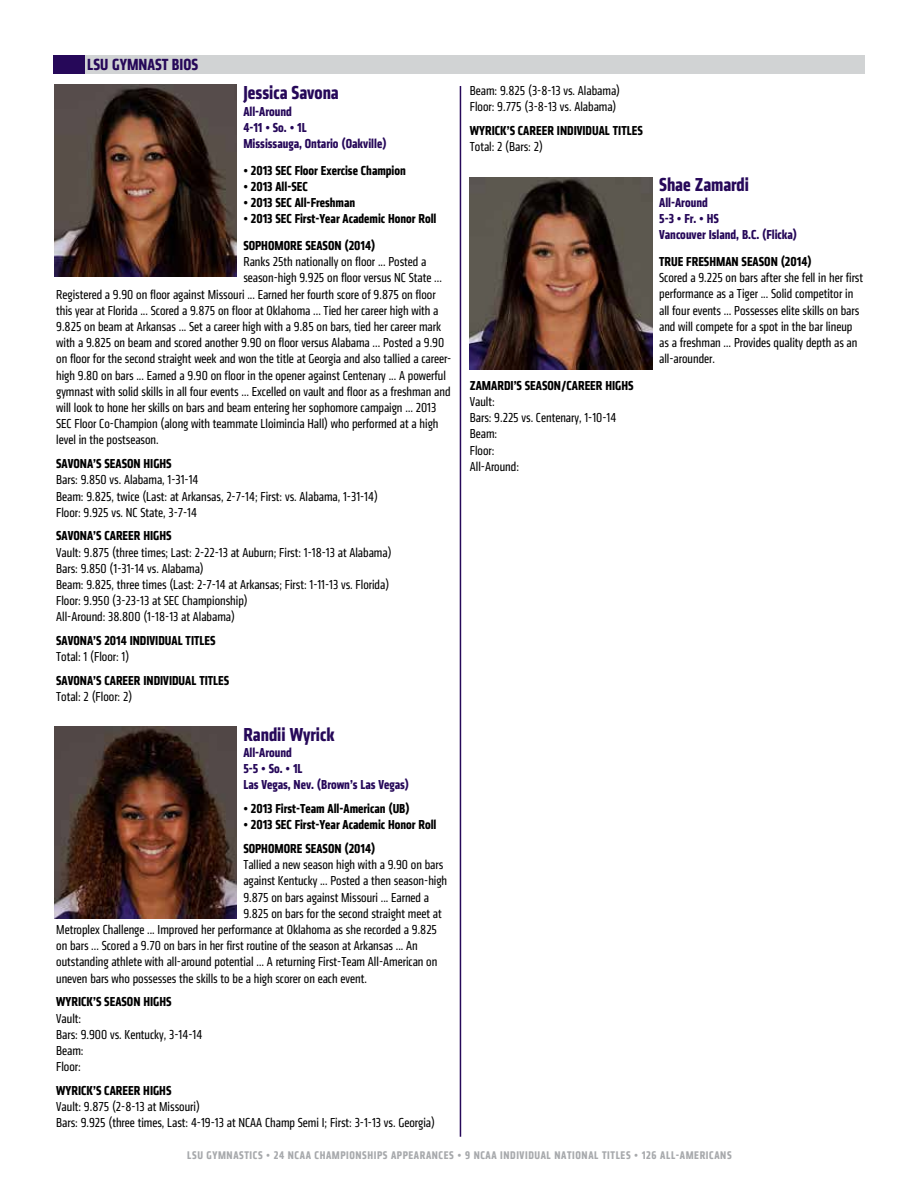
<style>
.page{position:relative;width:918px;height:1188px;background:#fff}
.page>*{position:absolute;margin:0;border:0;box-sizing:border-box;transform-origin:0 0}
.t1{font:700 condensed 19.5px "Klavika CH";color:#260859}
.t2{font:700 condensed 16.8px "Klavika CH";color:#260859}
.t3{font:condensed 13.5px/16.2px "Klavika CH";color:#000}
.t4{font:700 condensed 13.5px/26.7px "Klavika CH";color:#000}
.t5{font:700 condensed 13.5px/16.2px "Klavika CH";color:#260859}
.t6{font:700 condensed 11.55px "Klavika CH";letter-spacing:.05em;color:#a7a9ac}
</style>
<div class="page">
<div style="left:85px;top:55px;width:780px;height:19px;background:#d1d3d4"></div>
<div style="left:53px;top:55px;width:31px;height:19px;background:#260859"></div>
<hr style="left:460px;top:86px;width:1px;height:1051px;background:#260859">
<img style="left:54px;top:727px;width:183px;height:191px">
<img style="left:470px;top:178px;width:182px;height:191px">
<img style="left:54px;top:85px;width:183px;height:191px">
<p class="t2" style="left:87px;top:54px;width:112px">LSU GYMNAST BIOS</p>
<h1 class="t1" style="left:243px;top:80px;width:97px">Jessica Savona</h1>
<p class="t5" style="left:243px;top:103px;width:145px">All-Around<br>4-11 • So. • 1L<br>Mississauga, Ontario (Oakville)</p>
<p class="t4" style="left:243px;top:157px;width:164px">• 2013 SEC Floor Exercise Champion</p>
<p class="t4" style="left:243px;top:173px;width:66px">• 2013 All-SEC</p>
<p class="t4" style="left:243px;top:189px;width:113px">• 2013 SEC All-Freshman</p>
<p class="t4" style="left:243px;top:205px;width:195px">• 2013 SEC First-Year Academic Honor Roll<br>SOPHOMORE SEASON (2014)</p>
<p class="t3" style="left:243px;top:254px;width:185px">Ranks 25th nationally on floor ... Posted a</p>
<p class="t3" style="left:243px;top:270px;width:200px">season-high 9.925 on floor versus NC State ...</p>
<p class="t3" style="left:56px;top:286px;width:381px">Registered a 9.90 on floor against Missouri ... Earned her fourth score of 9.875 on floor</p>
<p class="t3" style="left:56px;top:302px;width:384px">this year at Florida ... Scored a 9.875 on floor at Oklahoma ... Tied her career high with a</p>
<p class="t3" style="left:56px;top:318px;width:386px">9.825 on beam at Arkansas ... Set a career high with a 9.85 on bars, tied her career mark</p>
<p class="t3" style="left:56px;top:335px;width:390px">with a 9.825 on beam and scored another 9.90 on floor versus Alabama ... Posted a 9.90</p>
<p class="t3" style="left:56px;top:351px;width:397px">on floor for the second straight week and won the title at Georgia and also tallied a career-</p>
<p class="t3" style="left:56px;top:367px;width:391px">high 9.80 on bars ... Earned a 9.90 on floor in the opener against Centenary ... A powerful</p>
<p class="t3" style="left:56px;top:383px;width:396px">gymnast with solid skills in all four events … Excelled on vault and floor as a freshman and</p>
<p class="t3" style="left:56px;top:399px;width:382px">will look to hone her skills on bars and beam entering her sophomore campaign … 2013</p>
<p class="t3" style="left:56px;top:416px;width:384px">SEC Floor Co-Champion (along with teammate Lloimincia Hall) who performed at a high</p>
<p class="t3" style="left:56px;top:432px;width:104px">level in the postseason.</p>
<p class="t4" style="left:56px;top:450px;width:117px">SAVONA’S SEASON HIGHS</p>
<p class="t3" style="left:56px;top:472px;width:323px">Bars: 9.850 vs. Alabama, 1-31-14<br>Beam: 9.825, twice (Last: at Arkansas, 2-7-14; First: vs. Alabama, 1-31-14)<br>Floor: 9.925 vs. NC State, 3-7-14</p>
<p class="t4" style="left:56px;top:523px;width:117px">SAVONA’S CAREER HIGHS</p>
<p class="t3" style="left:56px;top:544px;width:337px">Vault: 9.875 (three times; Last: 2-22-13 at Auburn; First: 1-18-13 at Alabama)<br>Bars: 9.850 (1-31-14 vs. Alabama)<br>Beam: 9.825, three times (Last: 2-7-14 at Arkansas; First: 1-11-13 vs. Florida)<br>Floor: 9.950 (3-23-13 at SEC Championship)<br>All-Around: 38.800 (1-18-13 at Alabama)</p>
<p class="t4" style="left:56px;top:627px;width:161px">SAVONA’S 2014 INDIVIDUAL TITLES</p>
<p class="t3" style="left:56px;top:649px;width:75px">Total: 1 (Floor: 1)</p>
<p class="t4" style="left:56px;top:667px;width:175px">SAVONA’S CAREER INDIVIDUAL TITLES</p>
<p class="t3" style="left:56px;top:689px;width:78px">Total: 2 (Floor: 2)</p>
<h1 class="t1" style="left:243px;top:722px;width:93px">Randii Wyrick</h1>
<p class="t5" style="left:243px;top:744px;width:167px">All-Around<br>5-5 • So. • 1L<br>Las Vegas, Nev. (Brown’s Las Vegas)</p>
<p class="t4" style="left:243px;top:795px;width:168px">• 2013 First-Team All-American (UB)</p>
<p class="t4" style="left:243px;top:813px;width:195px;line-height:23.7px">• 2013 SEC First-Year Academic Honor Roll<br>SOPHOMORE SEASON (2014)</p>
<p class="t3" style="left:243px;top:857px;width:201px">Tallied a new season high with a 9.90 on bars</p>
<p class="t3" style="left:243px;top:873px;width:205px">against Kentucky ... Posted a then season-high</p>
<p class="t3" style="left:243px;top:889px;width:187px">9.875 on bars against Missouri ... Earned a</p>
<p class="t3" style="left:243px;top:905px;width:200px">9.825 on bars for the second straight meet at</p>
<p class="t3" style="left:56px;top:921px;width:382px">Metroplex Challenge ... Improved her performance at Oklahoma as she recorded a 9.825</p>
<p class="t3" style="left:56px;top:938px;width:363px">on bars ... Scored a 9.70 on bars in her first routine of the season at Arkansas ... An</p>
<p class="t3" style="left:56px;top:954px;width:383px">outstanding athlete with all-around potential … A returning First-Team All-American on</p>
<p class="t3" style="left:56px;top:970px;width:312px">uneven bars who possesses the skills to be a high scorer on each event.</p>
<p class="t4" style="left:56px;top:988px;width:117px">WYRICK’S SEASON HIGHS</p>
<p class="t3" style="left:56px;top:1010px;width:148px">Vault:<br>Bars: 9.900 vs. Kentucky, 3-14-14<br>Beam:<br>Floor:</p>
<p class="t4" style="left:56px;top:1077px;width:117px">WYRICK’S CAREER HIGHS</p>
<p class="t3" style="left:56px;top:1098px;width:380px">Vault: 9.875 (2-8-13 at Missouri)<br>Bars: 9.925 (three times, Last: 4-19-13 at NCAA Champ Semi I; First: 3-1-13 vs. Georgia)</p>
<p class="t3" style="left:470px;top:82px;width:152px">Beam: 9.825 (3-8-13 vs. Alabama)<br>Floor: 9.775 (3-8-13 vs. Alabama)</p>
<p class="t4" style="left:470px;top:117px;width:175px">WYRICK’S CAREER INDIVIDUAL TITLES</p>
<p class="t3" style="left:470px;top:138px;width:75px">Total: 2 (Bars: 2)</p>
<p class="t4" style="left:470px;top:372px;width:165px">ZAMARDI’S SEASON/CAREER HIGHS</p>
<p class="t3" style="left:470px;top:393px;width:148px">Vault:<br>Bars: 9.225 vs. Centenary, 1-10-14<br>Beam:<br>Floor:<br>All-Around:</p>
<h1 class="t1" style="left:659px;top:171px;width:91px">Shae Zamardi</h1>
<p class="t5" style="left:659px;top:194px;width:140px">All-Around<br>5-3 • Fr. • HS<br>Vancouver Island, B.C. (Flicka)</p>
<p class="t4" style="left:659px;top:248px;width:154px">TRUE FRESHMAN SEASON (2014)</p>
<p class="t3" style="left:659px;top:270px;width:205px">Scored a 9.225 on bars after she fell in her first performance as a Tiger ... Solid competitor in all four events … Possesses elite skills on bars and will compete for a spot in the bar lineup as a freshman … Provides quality depth as an all-arounder.</p>
<p class="t6" style="left:187px;top:1148px;width:546px">LSU GYMNASTICS • 24 NCAA CHAMPIONSHIPS APPEARANCES • 9 NCAA INDIVIDUAL NATIONAL TITLES • 126 ALL-AMERICANS</p>
</div>
